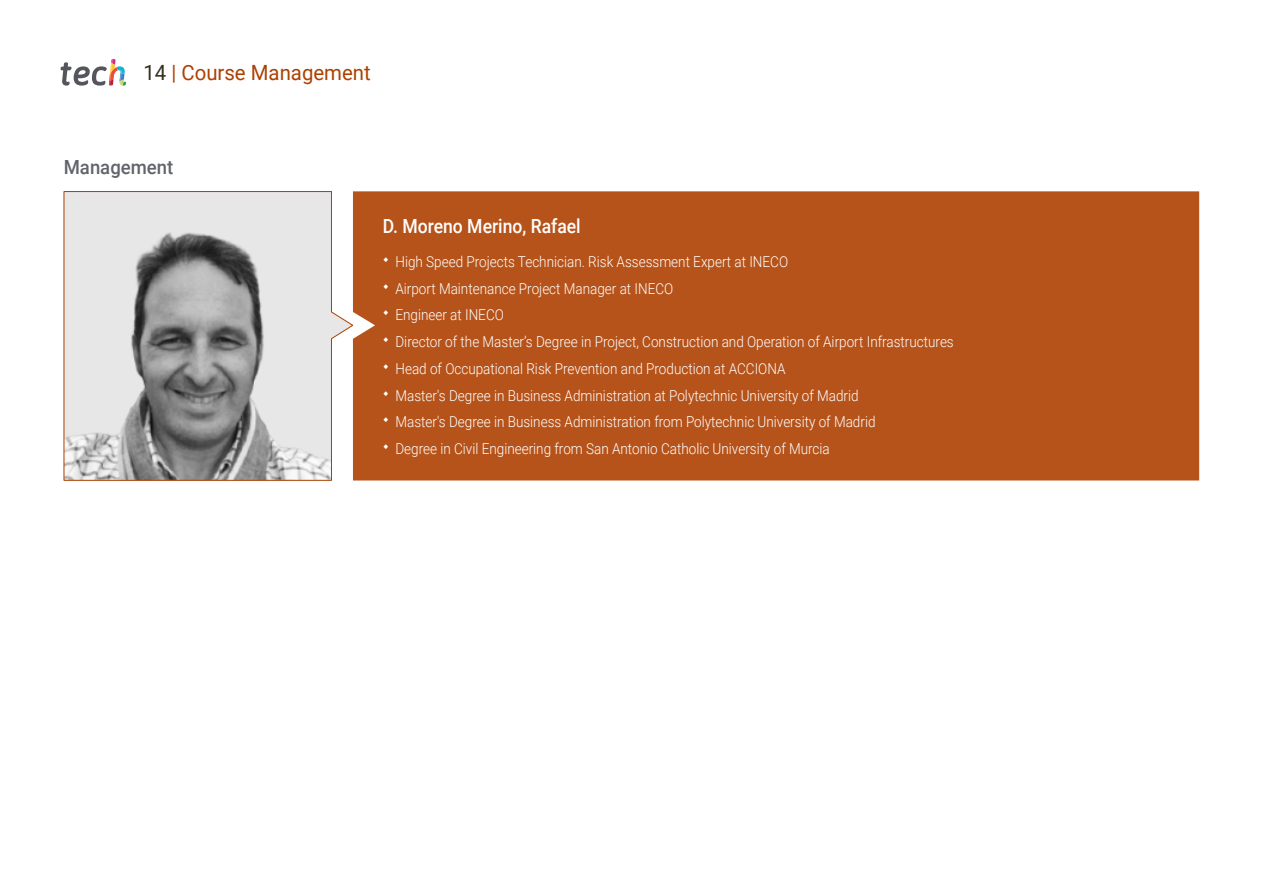
<style>
.page{position:relative;width:1263px;height:893px;background:#fff}
.page>*{position:absolute;margin:0;border:0;box-sizing:border-box;transform-origin:0 0}
.t1{font:21px "Roboto";color:#ae4000}
.t2{font:500 19.5px "Roboto";color:#fff;scale:.9 1}
.t3{font:500 19.5px "Roboto";color:#61646a;scale:.95 1}
.t4{font:300 15px/26.7px "Roboto";color:#fff;scale:.9 1}
.s1{color:#312e20}
</style>
<div class="page">
<svg style="left:61px;top:59px;width:65px;height:27px"></svg>
<div style="left:353px;top:191px;width:846px;height:289px;background:#b6531a"></div>
<svg style="left:64px;top:191px;width:289px;height:290px;background:#c1c0bf"></svg>
<svg style="left:384px;top:257px;width:4px;height:5px"></svg>
<svg style="left:384px;top:284px;width:4px;height:5px"></svg>
<svg style="left:384px;top:310px;width:4px;height:5px"></svg>
<svg style="left:384px;top:337px;width:4px;height:5px"></svg>
<svg style="left:384px;top:364px;width:4px;height:5px"></svg>
<svg style="left:384px;top:391px;width:4px;height:5px"></svg>
<svg style="left:384px;top:417px;width:4px;height:5px"></svg>
<svg style="left:384px;top:444px;width:4px;height:5px"></svg>
<h1 class="t1" style="left:144px;top:57px;width:229px"><span class="s1">14</span> | Course Management</h1>
<h2 class="t3" style="left:64px;top:154px;width:117px">Management</h2>
<h2 class="t2" style="left:383px;top:212px;width:222px">D. Moreno Merino, Rafael</h2>
<p class="t4" style="left:395px;top:247px;width:622px">High Speed Projects Technician. Risk Assessment Expert at INECO<br>Airport Maintenance Project Manager at INECO<br>Engineer at INECO<br>Director of the Master’s Degree in Project, Construction and Operation of Airport Infrastructures Head of Occupational Risk Prevention and Production at ACCIONA<br>Master's Degree in Business Administration at Polytechnic University of Madrid<br>Master's Degree in Business Administration from Polytechnic University of Madrid<br>Degree in Civil Engineering from San Antonio Catholic University of Murcia</p>
</div>
